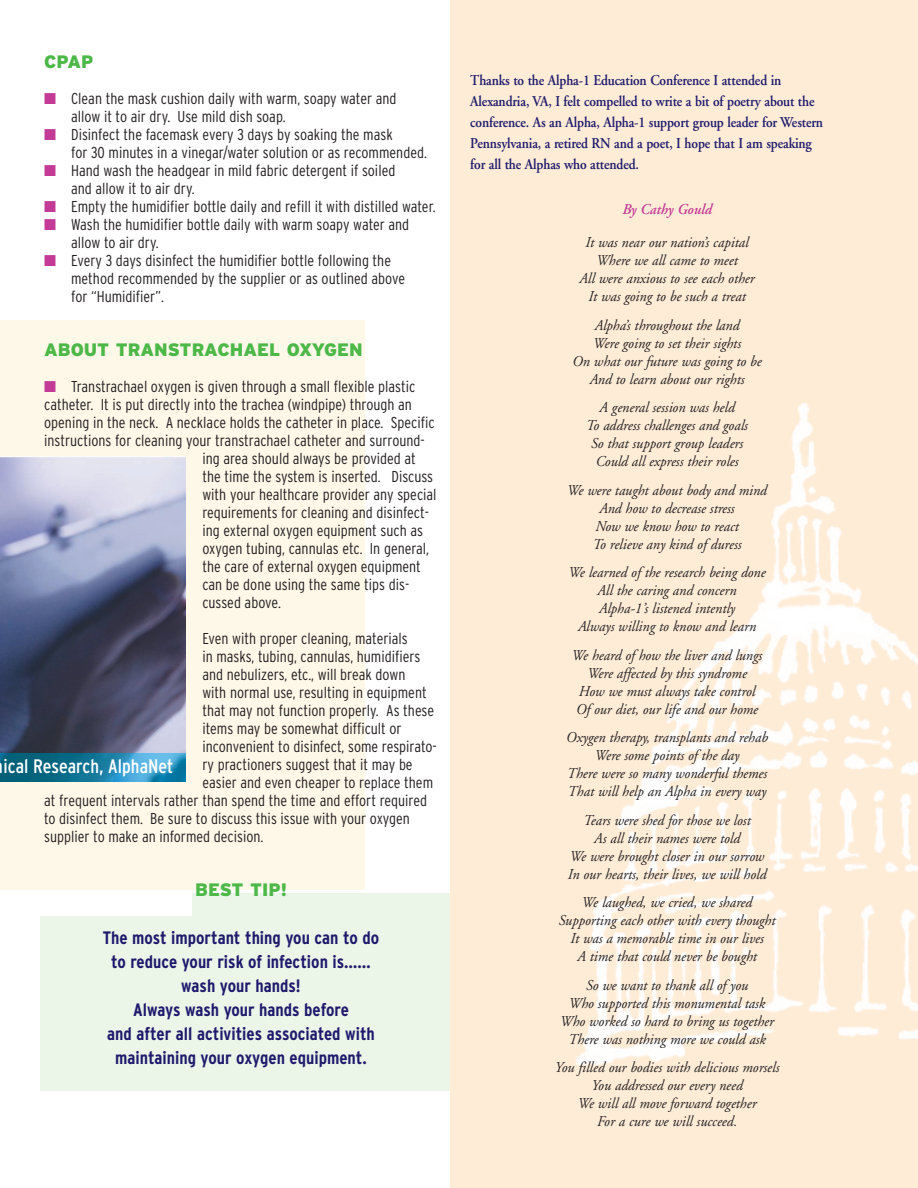
<style>
.page{position:relative;width:918px;height:1188px;background:#fff}
.page>*{position:absolute;margin:0;border:0;box-sizing:border-box;transform-origin:0 0}
.t1{font:condensed 19.5px "Interstate";color:#fff}
.t2{font:700 condensed 18px/24px "Interstate";color:#1f1a6d;text-align:center}
.t3{font:900 18px "Interstate";color:#4cb848}
.t4{font:300 condensed 15.75px/18px "Interstate";color:#231f20}
.t5{font:italic 15px/18px "Adobe Garamond";color:#231f20;text-align:center;scale:.95 1}
.t6{font:600 15px/21px "Adobe Garamond";letter-spacing:-.01em;color:#1f1a6d;scale:.9 1}
.t7{font:italic 600 15px "Adobe Garamond";color:#c33b96;scale:.95 1}
.s1{color:#c33b96}
</style>
<div class="page">
<div style="left:0;top:320px;width:365px;height:570px;background:#fef8e9"></div>
<div style="left:40px;top:916px;width:878px;height:174px;background:#ebf5e8"></div>
<div style="left:193px;top:893px;width:272px;height:23px;background:#ebf5e8"></div>
<div style="left:451px;top:0;width:467px;height:1188px;background:#feecd7"></div>
<img style="left:576px;top:403px;width:342px;height:662px">
<img style="left:0;top:457px;width:186px;height:296px">
<img style="left:0;top:753px;width:186px;height:29px">
<p class="t3" style="left:44px;top:52px;width:51px">CPAP</p>
<p class="t4" style="left:71px;top:90px;width:327px;text-indent:-27px"><span class="s1">■</span> Clean the mask cushion daily with warm, soapy water and allow it to air dry. Use mild dish soap.</p>
<p class="t4" style="left:71px;top:126px;width:357px;text-indent:-27px"><span class="s1">■</span> Disinfect the facemask every 3 days by soaking the mask<br>for 30 minutes in a vinegar/water solution or as recommended.</p>
<p class="t4" style="left:71px;top:162px;width:326px;text-indent:-27px"><span class="s1">■</span> Hand wash the headgear in mild fabric detergent if soiled and allow it to air dry.</p>
<p class="t4" style="left:44px;top:198px;width:393px"><span class="s1">■</span> Empty the humidifier bottle daily and refill it with distilled water.</p>
<p class="t4" style="left:71px;top:216px;width:340px;text-indent:-27px"><span class="s1">■</span> Wash the humidifier bottle daily with warm soapy water and allow to air dry.</p>
<p class="t4" style="left:71px;top:252px;width:335px;text-indent:-27px"><span class="s1">■</span> Every 3 days disinfect the humidifier bottle following the method recommended by the supplier or as outlined above for “Humidifier”.</p>
<p class="t3" style="left:44px;top:340px;width:320px">ABOUT TRANSTRACHAEL OXYGEN</p>
<p class="t4" style="left:44px;top:378px;width:373px"><span class="s1">■</span> Transtrachael oxygen is given through a small flexible plastic</p>
<p class="t4" style="left:44px;top:396px;width:369px">catheter. It is put directly into the trachea (windpipe) through an</p>
<p class="t4" style="left:44px;top:414px;width:392px">opening in the neck. A necklace holds the catheter in place. Specific</p>
<p class="t4" style="left:44px;top:432px;width:382px">instructions for cleaning your transtrachael catheter and surround-</p>
<p class="t4" style="left:202px;top:450px;width:215px">ing area should always be provided at</p>
<p class="t4" style="left:202px;top:468px;width:232px">the time the system is inserted. Discuss</p>
<p class="t4" style="left:202px;top:486px;width:236px">with your healthcare provider any special</p>
<p class="t4" style="left:202px;top:504px;width:228px">requirements for cleaning and disinfect-</p>
<p class="t4" style="left:202px;top:522px;width:222px">ing external oxygen equipment such as</p>
<p class="t4" style="left:202px;top:540px;width:228px">oxygen tubing, cannulas etc. In general,</p>
<p class="t4" style="left:202px;top:558px;width:220px">the care of external oxygen equipment</p>
<p class="t4" style="left:202px;top:576px;width:208px">can be done using the same tips dis-</p>
<p class="t4" style="left:202px;top:594px;width:80px">cussed above.</p>
<p class="t4" style="left:202px;top:630px;width:207px">Even with proper cleaning, materials</p>
<p class="t4" style="left:202px;top:648px;width:219px">in masks, tubing, cannulas, humidifiers</p>
<p class="t4" style="left:202px;top:666px;width:205px">and nebulizers, etc., will break down</p>
<p class="t4" style="left:202px;top:684px;width:226px">with normal use, resulting in equipment</p>
<p class="t4" style="left:202px;top:702px;width:233px">that may not function properly. As these</p>
<p class="t4" style="left:202px;top:720px;width:201px">items may be somewhat difficult or</p>
<p class="t4" style="left:202px;top:738px;width:236px">inconvenient to disinfect, some respirato-</p>
<p class="t4" style="left:202px;top:756px;width:212px">ry practioners suggest that it may be</p>
<p class="t4" style="left:202px;top:774px;width:232px">easier and even cheaper to replace them</p>
<p class="t4" style="left:44px;top:792px;width:384px">at frequent intervals rather than spend the time and effort required</p>
<p class="t4" style="left:44px;top:810px;width:367px">to disinfect them. Be sure to discuss this issue with your oxygen</p>
<p class="t4" style="left:44px;top:828px;width:221px">supplier to make an informed decision.</p>
<p class="t3" style="left:195px;top:880px;width:93px">BEST TIP!</p>
<p class="t2" style="left:103px;top:926px;width:278px">The most important thing you can to do to reduce your risk of infection is…… wash your hands!<br>Always wash your hands before<br>and after all activities associated with maintaining your oxygen equipment.</p>
<p class="t1" style="left:4px;top:755px;width:171px">ical Research, AlphaNet</p>
<p class="t6" style="left:470px;top:71px;width:394px">Thanks to the Alpha-1 Education Conference I attended in Alexandria, VA, I felt compelled to write a bit of poetry about the conference. As an Alpha, Alpha-1 support group leader for Western Pennsylvania, a retired RN and a poet, I hope that I am speaking for all the Alphas who attended.</p>
<p class="t7" style="left:622px;top:204px;width:96px">By Cathy Gould</p>
<p class="t5" style="left:580px;top:235px;width:186px">It was near our nation’s capital<br>Where we all came to meet<br>All were anxious to see each other<br>It was going to be such a treat</p>
<p class="t5" style="left:573px;top:317px;width:201px">Alpha’s throughout the land<br>Were going to set their sights<br>On what our future was going to be<br>And to learn about our rights</p>
<p class="t5" style="left:586px;top:400px;width:172px">A general session was held<br>To address challenges and goals<br>So that support group leaders<br>Could all express their roles</p>
<p class="t5" style="left:567px;top:482px;width:212px">We were taught about body and mind<br>And how to decrease stress<br>Now we know how to react<br>To relieve any kind of duress</p>
<p class="t5" style="left:569px;top:565px;width:209px">We learned of the research being done<br>All the caring and concern<br>Alpha-1’s listened intently<br>Always willing to know and learn</p>
<p class="t5" style="left:572px;top:647px;width:202px">We heard of how the liver and lungs<br>Were affected by this syndrome<br>How we must always take control<br>Of our diet, our life and our home</p>
<p class="t5" style="left:566px;top:730px;width:214px">Oxygen therapy, transplants and rehab Were some points of the day<br>There were so many wonderful themes That will help an Alpha in every way</p>
<p class="t5" style="left:568px;top:812px;width:211px">Tears were shed for those we lost<br>As all their names were told<br>We were brought closer in our sorrow In our hearts, their lives, we will hold</p>
<p class="t5" style="left:559px;top:895px;width:230px">We laughed, we cried, we shared Supporting each other with every thought It was a memorable time in our lives<br>A time that could never be bought</p>
<p class="t5" style="left:560px;top:977px;width:227px">So we want to thank all of you<br>Who supported this monumental task Who worked so hard to bring us together There was nothing more we could ask</p>
<p class="t5" style="left:555px;top:1060px;width:238px">You filled our bodies with delicious morsels You addressed our every need<br>We will all move forward together<br>For a cure we will succeed.</p>
</div>
